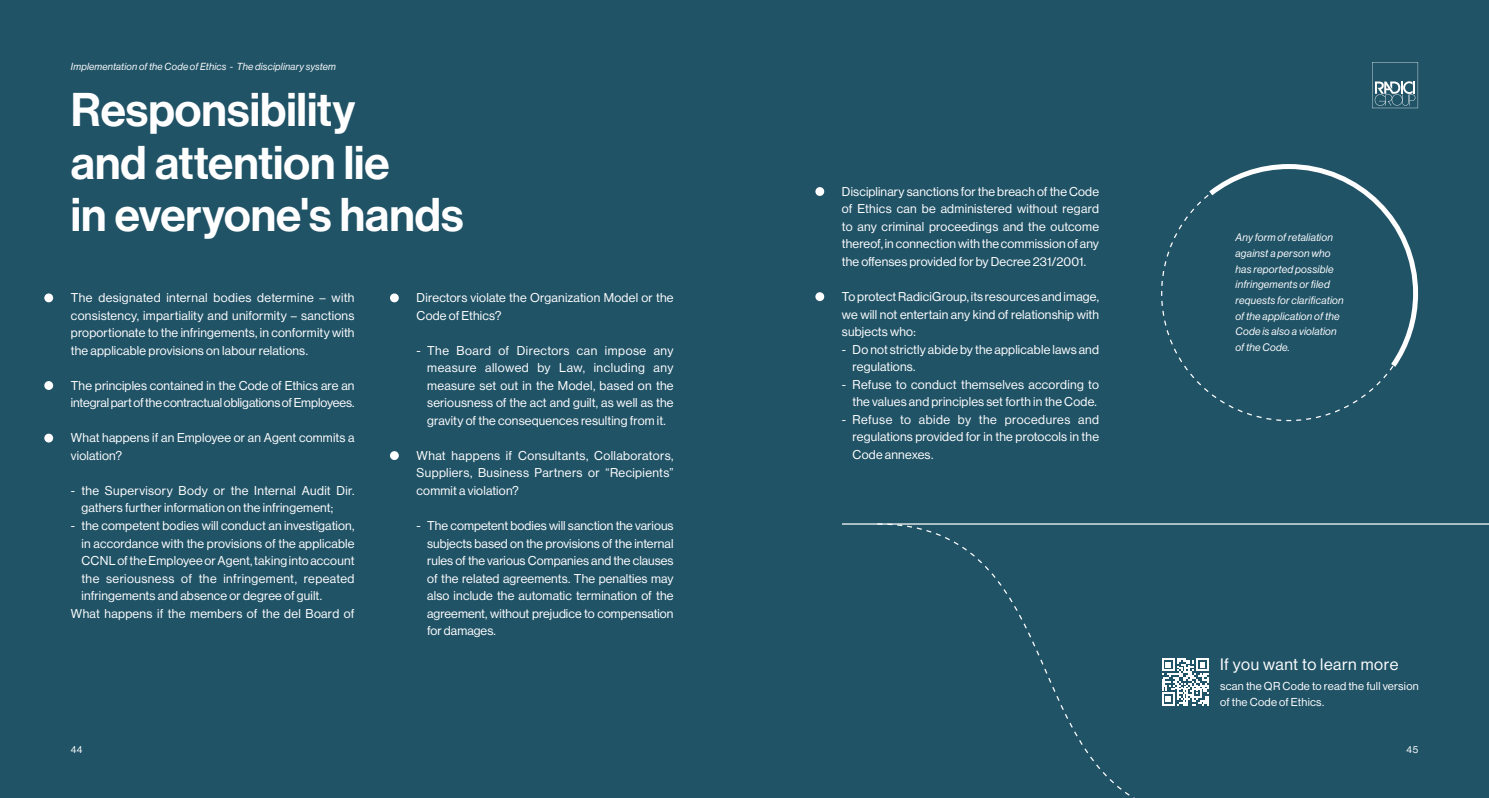
<style>
.page{position:relative;width:1489px;height:798px;background:#fff}
.page>*{position:absolute;margin:0;border:0;box-sizing:border-box;transform-origin:0 0}
.t1{font:46.25px/52.5px "N Haas Grotesk DS Pro 65 Md";color:#fff}
.Testo_normale{font:16.25px "N Haas Grotesk DS Pro 55 Rg";letter-spacing:.035em;color:#fff}
.Testo_normale-2{font:12.5px/17.5px "N Haas Grotesk DS Pro 55 Rg";letter-spacing:.015em;color:#fff;text-align:justify}
.Testo_normale-3{font:12.5px/17.5px "N Haas Grotesk DS Pro 55 Rg";letter-spacing:-.005em;color:#fff}
.Testo_normale-4{font:11.25px/16.2px "N Haas Grotesk DS Pro 55 Rg";letter-spacing:.025em;color:#fff}
.Testo_normale-5{font:10.62px/15.6px "N Haas Grotesk DS Pro 56 It";letter-spacing:.02em;color:#fff}
.Testo_normale-6{font:10px "N Haas Grotesk DS Pro 56 It";letter-spacing:.02em;color:#fff}
.t2{font:10px "N Haas Grotesk DS Pro 55 Rg";color:#fff}
</style>
<div class="page">
<div style="left:0;top:0;width:1488px;height:797px;background:#215367"></div>
<svg style="left:876px;top:524px;width:339px;height:272px"></svg>
<hr style="left:842px;top:523px;width:646px;height:1px;background:#fff">
<svg style="left:1161px;top:165px;width:255px;height:256px"></svg>
<svg style="left:1372px;top:62px;width:45px;height:46px"></svg>
<div style="left:44px;top:293px;width:9px;height:9px;background:#fff;border-radius:50%"></div>
<div style="left:44px;top:433px;width:9px;height:9px;background:#fff;border-radius:50%"></div>
<div style="left:44px;top:381px;width:9px;height:9px;background:#fff;border-radius:50%"></div>
<div style="left:390px;top:293px;width:9px;height:9px;background:#fff;border-radius:50%"></div>
<div style="left:390px;top:451px;width:9px;height:9px;background:#fff;border-radius:50%"></div>
<div style="left:815px;top:187px;width:9px;height:9px;background:#fff;border-radius:50%"></div>
<div style="left:815px;top:292px;width:9px;height:9px;background:#fff;border-radius:50%"></div>
<svg style="left:1161px;top:657px;width:48px;height:48px"></svg>
<p class="Testo_normale-6" style="left:71px;top:61px;width:266px">Implementation of the Code of Ethics - The disciplinary system</p>
<p class="t1" style="left:71px;top:84px;width:394px">Responsibility<br>and attention lie<br>in everyone's hands</p>
<p class="Testo_normale-2" style="left:71px;top:289px;width:285px">The designated internal bodies determine – with consistency, impartiality and uniformity – sanctions proportionate to the infringements, in conformity with the applicable provisions on labour relations.</p>
<p class="Testo_normale-3" style="left:71px;top:376px;width:285px">The principles contained in the Code of Ethics are an integral part of the contractual obligations of Employees.</p>
<p class="Testo_normale-2" style="left:71px;top:429px;width:285px">What happens if an Employee or an Agent commits a violation?</p>
<p class="Testo_normale-2" style="left:81px;top:481px;width:274px;text-indent:-11px">- the Supervisory Body or the Internal Audit Dir. gathers further information on the infringement;</p>
<p class="Testo_normale-2" style="left:81px;top:516px;width:274px;text-indent:-11px">- the competent bodies will conduct an investigation, in accordance with the provisions of the applicable CCNL of the Employee or Agent, taking into account the seriousness of the infringement, repeated infringements and absence or degree of guilt.</p>
<p class="Testo_normale-2" style="left:71px;top:604px;width:285px">What happens if the members of the del Board of</p>
<p class="Testo_normale-2" style="left:416px;top:289px;width:258px">Directors violate the Organization Model or the<br>Code of Ethics?</p>
<p class="Testo_normale-2" style="left:427px;top:341px;width:248px;text-indent:-11px">- The Board of Directors can impose any measure allowed by Law, including any measure set out in the Model, based on the seriousness of the act and guilt, as well as the gravity of the consequences resulting from it.</p>
<p class="Testo_normale-2" style="left:416px;top:446px;width:258px">What happens if Consultants, Collaborators, Suppliers, Business Partners or “Recipients” commit a violation?</p>
<p class="Testo_normale-2" style="left:427px;top:516px;width:248px;text-indent:-11px">- The competent bodies will sanction the various subjects based on the provisions of the internal rules of the various Companies and the clauses of the related agreements. The penalties may also include the automatic termination of the agreement, without prejudice to compensation for damages.</p>
<p class="Testo_normale-2" style="left:842px;top:183px;width:258px">Disciplinary sanctions for the breach of the Code of Ethics can be administered without regard to any criminal proceedings and the outcome thereof, in connection with the commission of any the offenses provided for by Decree 231/2001.</p>
<p class="Testo_normale-2" style="left:842px;top:288px;width:258px">To protect RadiciGroup, its resources and image, we will not entertain any kind of relationship with subjects who:</p>
<p class="Testo_normale-2" style="left:852px;top:340px;width:248px;text-indent:-11px">- Do not strictly abide by the applicable laws and regulations.</p>
<p class="Testo_normale-2" style="left:842px;top:375px;width:258px;text-align:right">- Refuse to conduct themselves according to the values and principles set forth in the Code.</p>
<p class="Testo_normale-2" style="left:852px;top:410px;width:248px;text-indent:-11px">- Refuse to abide by the procedures and regulations provided for in the protocols in the Code annexes.</p>
<p class="Testo_normale-5" style="left:1235px;top:230px;width:110px">Any form of retaliation against a person who has reported possible infringements or filed requests for clarification of the application of the<br>Code is also a violation of the Code.</p>
<p class="Testo_normale" style="left:1219px;top:654px;width:180px">If you want to learn more</p>
<p class="Testo_normale-4" style="left:1219px;top:677px;width:200px">scan the QR Code to read the full version of the Code of Ethics.</p>
<p class="t2" style="left:71px;top:743px;width:13px">44</p>
<p class="t2" style="left:1406px;top:743px;width:13px">45</p>
</div>
